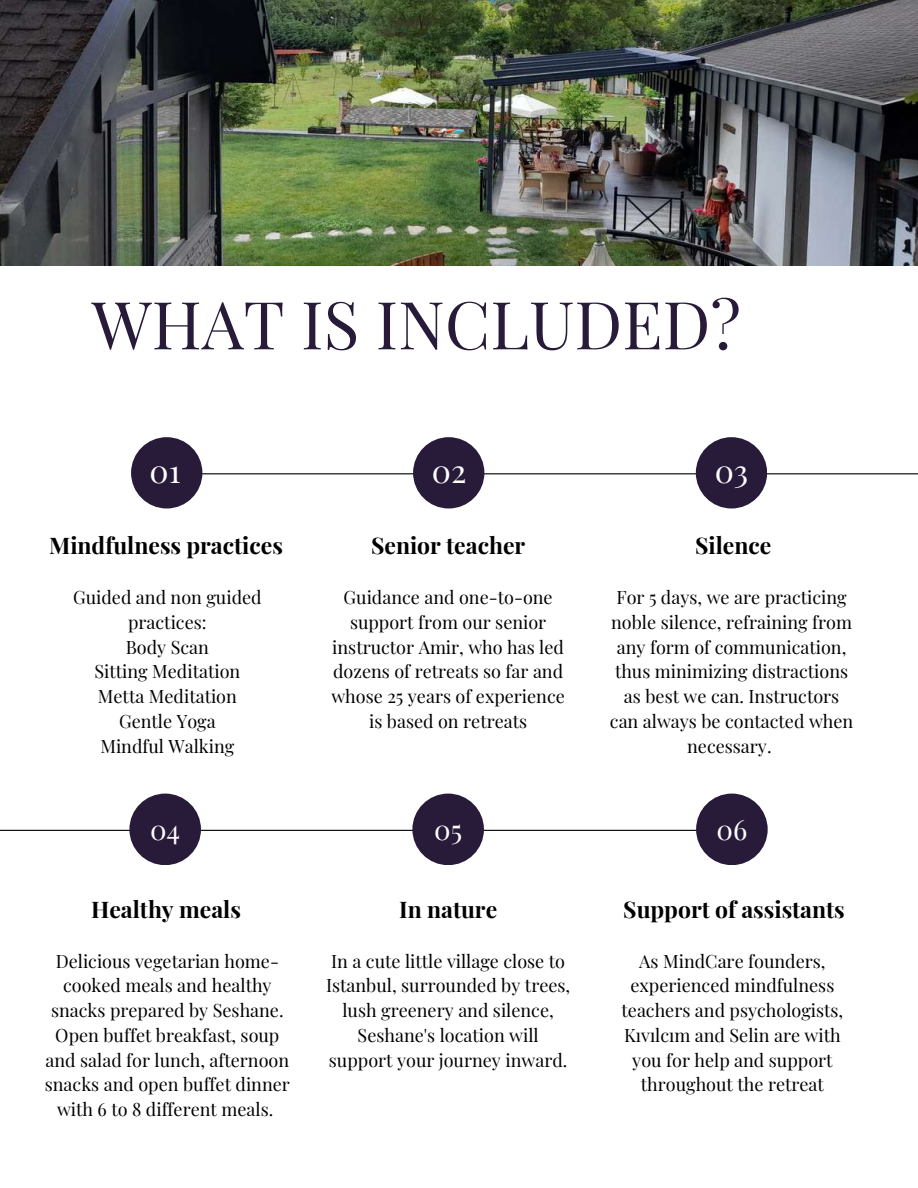
<style>
.page{position:relative;width:918px;height:1188px;background:#fff}
.page>*{position:absolute;margin:0;border:0;box-sizing:border-box;transform-origin:0 0}
.t1{font:66.15px "Playfair Display";color:#281a39}
.t2{font:31.95px "Playfair Display";color:#fff}
.t3{font:27.6px "Playfair Display";color:#fff}
.t4{font:700 22.95px "Playfair Display";color:#000}
.t5{font:18px/24.8px "Playfair Display";color:#000;text-align:center}
</style>
<div class="page">
<hr style="left:0;top:830px;width:736px;height:1px;background:#000">
<div style="left:129px;top:794px;width:72px;height:71px;background:#281a39;border-radius:50%"></div>
<div style="left:412px;top:794px;width:72px;height:71px;background:#281a39;border-radius:50%"></div>
<div style="left:696px;top:794px;width:72px;height:71px;background:#281a39;border-radius:50%"></div>
<hr style="left:185px;top:473px;width:733px;height:1px;background:#000">
<div style="left:131px;top:437px;width:71px;height:72px;background:#281a39;border-radius:50%"></div>
<div style="left:413px;top:437px;width:71px;height:72px;background:#281a39;border-radius:50%"></div>
<div style="left:696px;top:437px;width:71px;height:72px;background:#281a39;border-radius:50%"></div>
<img style="left:0;top:0;width:918px;height:265px">
<h1 class="t1" style="left:92px;top:278px;width:651px">WHAT IS INCLUDED?</h1>
<h2 class="t2" style="left:150px;top:448px;width:33px">01</h2>
<h2 class="t2" style="left:432px;top:448px;width:36px">02</h2>
<h2 class="t2" style="left:715px;top:448px;width:35px">03</h2>
<p class="t4" style="left:49px;top:530px;width:235px">Mindfulness practices</p>
<p class="t4" style="left:371px;top:530px;width:156px">Senior teacher</p>
<p class="t4" style="left:695px;top:530px;width:78px">Silence</p>
<p class="t5" style="left:73px;top:584px;width:190px">Guided and non guided practices:<br>Body Scan<br>Sitting Meditation<br>Metta Meditation<br>Gentle Yoga<br>Mindful Walking</p>
<p class="t5" style="left:331px;top:584px;width:235px">Guidance and one-to-one support from our senior instructor Amir, who has led dozens of retreats so far and whose 25 years of experience is based on retreats</p>
<p class="t5" style="left:610px;top:584px;width:245px">For 5 days, we are practicing noble silence, refraining from any form of communication, thus minimizing distractions as best we can. Instructors can always be contacted when necessary.</p>
<h3 class="t3" style="left:150px;top:810px;width:32px">04</h3>
<h3 class="t3" style="left:434px;top:810px;width:29px">05</h3>
<h3 class="t3" style="left:716px;top:810px;width:32px">06</h3>
<p class="t4" style="left:91px;top:893px;width:151px">Healthy meals</p>
<p class="t4" style="left:399px;top:893px;width:100px">In nature</p>
<p class="t4" style="left:623px;top:893px;width:223px">Support of assistants</p>
<p class="t5" style="left:326px;top:948px;width:246px">In a cute little village close to<br>Istanbul, surrounded by trees, lush greenery and silence,<br>Seshane's location will support your journey inward.</p>
<p class="t5" style="left:622px;top:948px;width:223px">As MindCare founders, experienced mindfulness teachers and psychologists,<br>Kıvılcım and Selin are with you for help and support throughout the retreat</p>
<p class="t5" style="left:45px;top:948px;width:247px">Delicious vegetarian home&shy;cooked meals and healthy snacks prepared by Seshane.<br>Open buffet breakfast, soup and salad for lunch, afternoon snacks and open buffet dinner with 6 to 8 different meals.</p>
</div>
